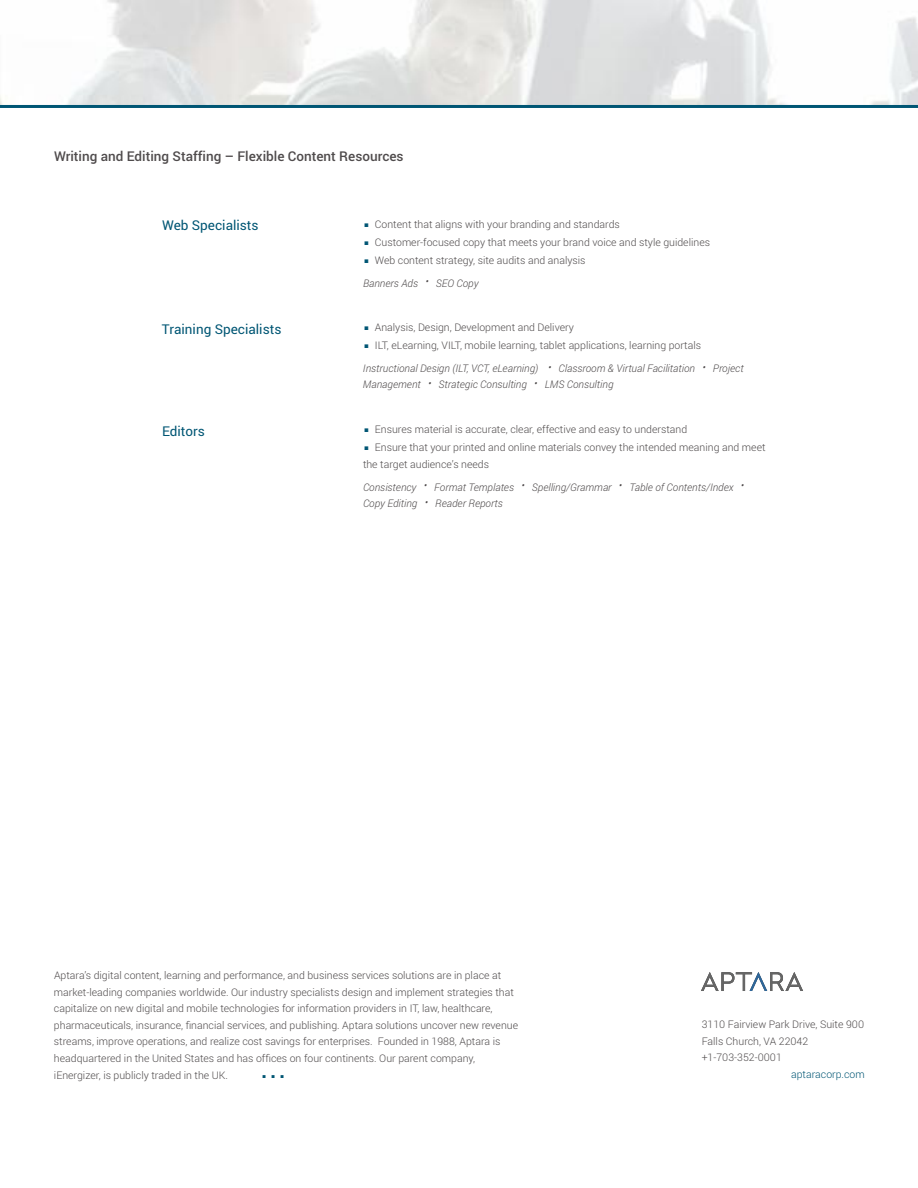
<style>
.page{position:relative;width:918px;height:1188px;background:#fff}
.page>*{position:absolute;margin:0;border:0;box-sizing:border-box;transform-origin:0 0}
.t1{font:500 13.5px "Roboto";color:#4f4b4c}
.t2{font:13.5px "Roboto";color:#005674}
.t3{font:12px "Bullets ADF";color:#005674}
.t4{font:300 10.5px/16.6px "Roboto";color:#4f4b4c}
.t5{font:italic 300 10.5px/22.5px "Roboto";color:#4f4b4c}
.t6{font:300 10.5px "Roboto";color:#005674}
.s1{color:#005674}
.s2{font-style:italic}
.s3{font-style:normal}
</style>
<div class="page">
<hr style="left:0;top:105px;width:918px;height:3px;background:#005674">
<svg style="left:701px;top:972px;width:102px;height:19px"></svg>
<p class="t1" style="left:54px;top:148px;width:351px">Writing and Editing Staffing – Flexible Content Resources</p>
<p class="t2" style="left:162px;top:218px;width:98px">Web Specialists</p>
<p class="t2" style="left:162px;top:321px;width:121px">Training Specialists</p>
<p class="t2" style="left:162px;top:423px;width:44px">Editors</p>
<p class="t4" style="left:363px;top:216px;width:258px"><span class="s1">◆</span> Content that aligns with your branding and standards</p>
<p class="t4" style="left:363px;top:234px;width:349px"><span class="s1">◆</span> Customer-focused copy that meets your brand voice and style guidelines</p>
<p class="t4" style="left:363px;top:249px;width:224px;line-height:22.5px"><span class="s1">◆</span> Web content strategy, site audits and analysis<br><span class="s2">Banners Ads • SEO Copy</span></p>
<p class="t4" style="left:363px;top:319px;width:212px"><span class="s1">◆</span> Analysis, Design, Development and Delivery</p>
<p class="t5" style="left:363px;top:334px;width:382px"><span class="s1">◆</span> <span class="s3">ILT, eLearning, VILT, mobile learning, tablet applications, learning portals<br></span>Instructional Design (ILT, VCT, eLearning) • Classroom &amp; Virtual Facilitation • Project</p>
<p class="t5" style="left:363px;top:373px;width:252px">Management • Strategic Consulting • LMS Consulting</p>
<p class="t4" style="left:363px;top:421px;width:326px"><span class="s1">◆</span> Ensures material is accurate, clear, effective and easy to understand</p>
<p class="t4" style="left:363px;top:439px;width:404px"><span class="s1">◆</span> Ensure that your printed and online materials convey the intended meaning and meet the target audience’s needs</p>
<p class="t5" style="left:363px;top:479px;width:383px;line-height:16.6px">Consistency • Format Templates • Spelling/Grammar • Table of Contents/Index •<br>Copy Editing • Reader Reports</p>
<p class="t4" style="left:54px;top:967px;width:466px">Aptara’s digital content, learning and performance, and business services solutions are in place at market-leading companies worldwide. Our industry specialists design and implement strategies that capitalize on new digital and mobile technologies for information providers in IT, law, healthcare, pharmaceuticals, insurance, financial services, and publishing. Aptara solutions uncover new revenue streams, improve operations, and realize cost savings for enterprises. Founded in 1988, Aptara is headquartered in the United States and has offices on four continents. Our parent company, iEnergizer, is publicly traded in the UK.</p>
<p class="t3" style="left:261px;top:1066px;width:25px">◆◆◆</p>
<p class="t4" style="left:702px;top:1016px;width:164px">3110 Fairview Park Drive, Suite 900<br>Falls Church, VA 22042 +1-703-352-0001</p>
<p class="t6" style="left:791px;top:1068px;width:75px">aptaracorp.com</p>
</div>
